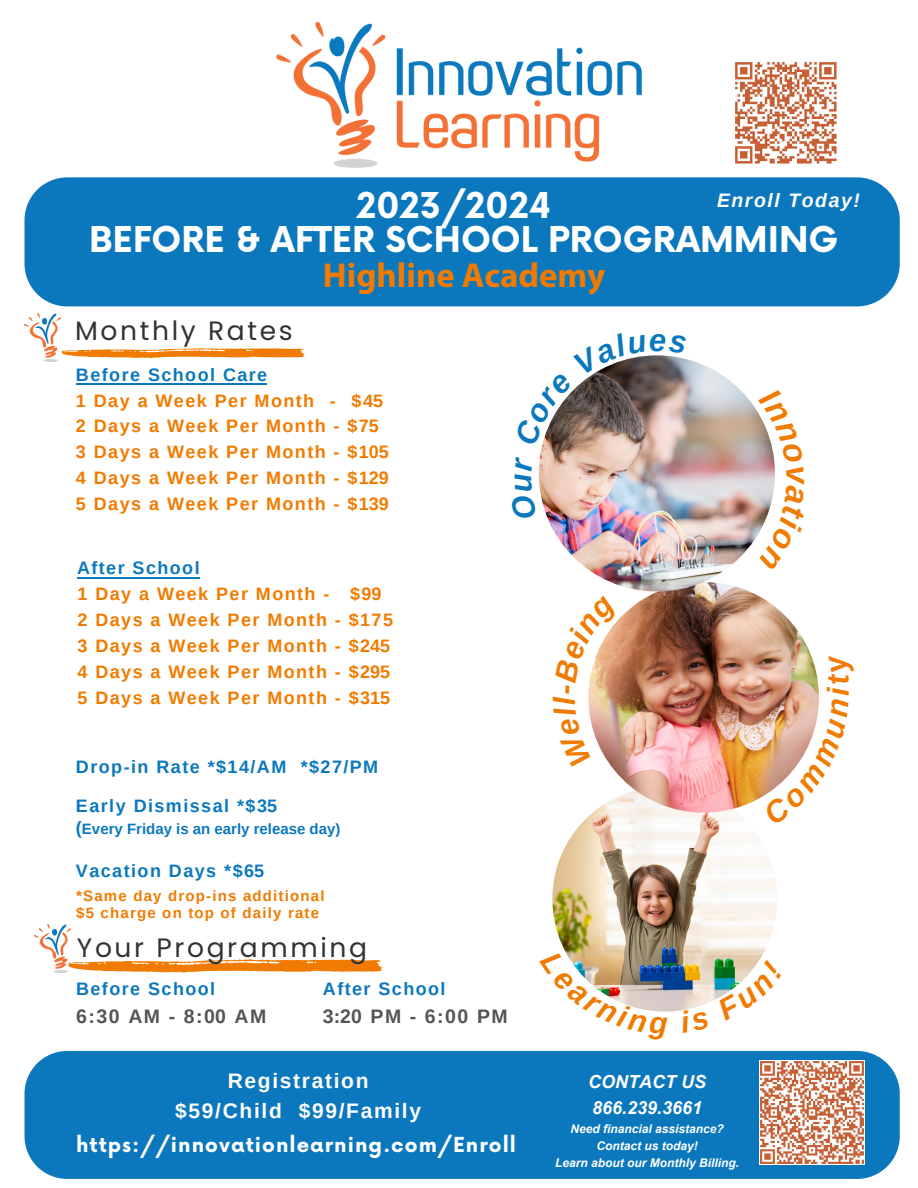
<style>
.page{position:relative;width:918px;height:1188px;background:#fff}
.page>*{position:absolute;margin:0;border:0;box-sizing:border-box;transform-origin:0 0}
.t1{font:700 34.65px/34.3px "Now";color:#fff;text-align:center}
.t2{font:italic 700 31.05px "Arimo";color:#0b78be}
.t3{font:italic 700 30.45px "Arimo";color:#f17b00}
.t4{font:26.55px "Poppins";letter-spacing:.1em;color:#323232}
.t5{font:700 21px "Arimo";letter-spacing:.08em;color:#fff}
.t6{font:700 20.25px "Now";letter-spacing:.05em;color:#fff}
.t7{font:700 19.5px "Arimo";letter-spacing:.08em;color:#545454}
.t8{font:italic 700 19.5px "Arimo";letter-spacing:.08em;color:#fff}
.t9{font:700 18px/25.8px "Arimo";letter-spacing:.08em;color:#f17b00}
.t10{font:700 18px "Arimo";letter-spacing:.08em;color:#0b78be}
.t11{font:italic 700 18px/25.5px "Arial";color:#fff}
.t12{font:700 15px/16.8px "Arimo";letter-spacing:.08em;color:#f17b00}
.t13{font:700 15px "Arimo";color:#0b78be}
.t14{font:italic 700 12px/17px "Arial";color:#fff;text-align:center}
.s1{font-family:"Myriad Pro";color:#f17b00}
.s2{color:#0b78be}
.s3{font-size:18px}
</style>
<div class="page">
<img style="left:552px;top:786px;width:225px;height:226px;border-radius:50%">
<img style="left:588px;top:582px;width:231px;height:231px;border-radius:50%">
<img style="left:539px;top:355px;width:236px;height:237px;border-radius:50%">
<svg style="left:71px;top:959px;width:312px;height:14px"></svg>
<div style="left:25px;top:1051px;width:875px;height:128px;background:#0b78be"></div>
<div style="left:25px;top:177px;width:875px;height:129px;background:#0b78be"></div>
<img style="left:277px;top:23px;width:364px;height:145px">
<svg style="left:62px;top:348px;width:243px;height:10px;background:#f49f46"></svg>
<img style="left:25px;top:313px;width:36px;height:49px">
<img style="left:35px;top:924px;width:36px;height:48px">
<img style="left:760px;top:1061px;width:104px;height:104px">
<img style="left:734px;top:61px;width:103px;height:103px">
<hr style="left:76px;top:384px;width:191px;height:1px;background:#0b78be">
<hr style="left:77px;top:577px;width:122px;height:2px;background:#0b78be">
<svg style="left:542px;top:355px;width:105px;height:91px"></svg>
<svg style="left:758px;top:412px;width:17px;height:122px"></svg>
<img style="left:564px;top:950px;width:104px;height:62px">
<svg style="left:716px;top:960px;width:44px;height:39px"></svg>
<svg style="left:588px;top:618px;width:32px;height:149px"></svg>
<svg style="left:763px;top:699px;width:56px;height:97px"></svg>
<p class="t1" style="left:356px;top:191px;width:196px">2023/2024</p>
<p class="t1" style="left:89px;top:225px;width:751px">BEFORE &amp; AFTER SCHOOL PROGRAMMING<br><span class="s1">Highline Academy</span></p>
<p class="t8" style="left:717px;top:189px;width:144px">Enroll Today!</p>
<p class="t4" style="left:75px;top:312px;width:219px">Monthly Rates</p>
<p class="t9" style="left:76px;top:362px;width:314px"><span class="s2">Before School Care<br></span>1 Day a Week Per Month - $45<br>2 Days a Week Per Month - $75<br>3 Days a Week Per Month - $105<br>4 Days a Week Per Month - $129<br>5 Days a Week Per Month - $139</p>
<p class="t9" style="left:77px;top:555px;width:318px"><span class="s2">After School<br></span>1 Day a Week Per Month - $99<br>2 Days a Week Per Month - $175<br>3 Days a Week Per Month - $245<br>4 Days a Week Per Month - $295<br>5 Days a Week Per Month - $315</p>
<p class="t10" style="left:76px;top:756px;width:304px">Drop-in Rate *$14/AM *$27/PM</p>
<p class="t10" style="left:76px;top:796px;width:203px">Early Dismissal *$35</p>
<p class="t13" style="left:76px;top:819px;width:266px"><span class="s3">(</span>Every Friday is an early release day)</p>
<p class="t10" style="left:76px;top:861px;width:190px">Vacation Days *$65</p>
<p class="t12" style="left:76px;top:887px;width:250px">*Same day drop-ins additional $5 charge on top of daily rate</p>
<p class="t4" style="left:77px;top:929px;width:292px">Your Programming</p>
<p class="t10" style="left:76px;top:979px;width:141px">Before School</p>
<p class="t7" style="left:76px;top:1005px;width:192px">6:30 AM - 8:00 AM</p>
<p class="t10" style="left:323px;top:979px;width:124px">After School</p>
<p class="t7" style="left:323px;top:1002px;width:186px">3:20 PM - 6:00 PM</p>
<p class="t5" style="left:228px;top:1069px;width:142px">Registration</p>
<p class="t5" style="left:175px;top:1099px;width:247px">$59/Child $99/Family</p>
<p class="t6" style="left:76px;top:1134px;width:441px">https://innovationlearning.com/Enroll</p>
<p class="t2" style="left:649px;top:323px;width:19px">e</p>
<p class="t11" style="left:588px;top:1070px;width:119px">CONTACT US<br>866.239.3661</p>
<p class="t14" style="left:555px;top:1121px;width:186px">Need financial assistance?<br>Contact us today!<br>Learn about our Monthly Billing.</p>
<p class="t3" style="left:821px;top:696px;width:11px;rotate:-90deg">i</p>
</div>
